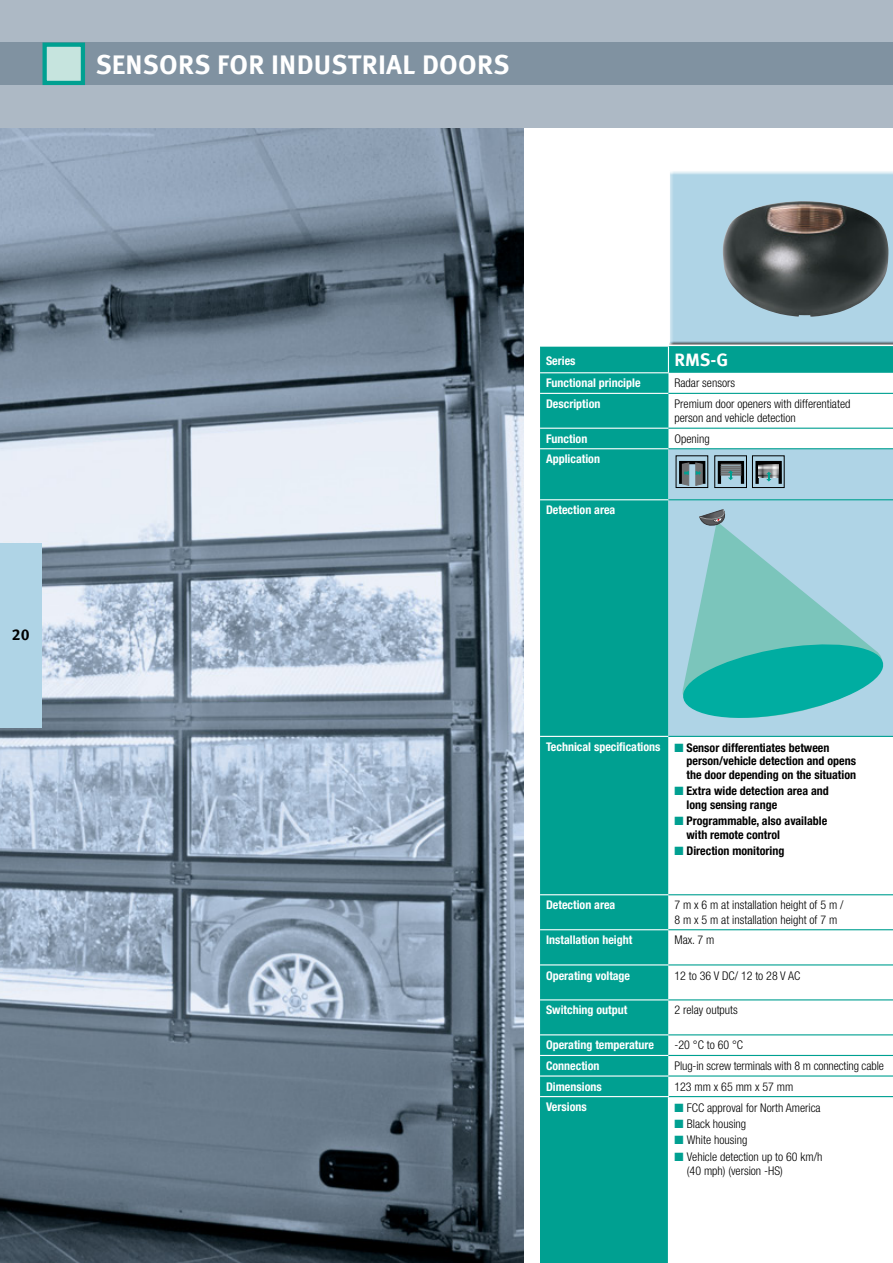
<style>
.page{position:relative;width:893px;height:1263px;background:#fff}
.page>*{position:absolute;margin:0;border:0;box-sizing:border-box;transform-origin:0 0}
.t1{font:700 27px "Meta Offc Pro";letter-spacing:.01em;color:#fff}
.t2{font:700 18px "Meta Offc Pro";color:#fff}
.t3{font:700 15.75px "Meta Offc Pro";color:#000}
.t4{font:300 condensed 12px/14.2px "Helvetica Neue LT Pro";color:#000}
.t5{font:700 condensed 12px/13.5px "Helvetica Neue LT Pro";color:#000}
.t6{font:700 condensed 12px "Helvetica Neue LT Pro";color:#fff}
.s1{color:#fff}
.s2{color:#00a091}
</style>
<div class="page">
<img style="left:0;top:128px;width:523px;height:1135px">
<div style="left:0;top:0;width:893px;height:128px;background:#adb9c5"></div>
<div style="left:0;top:43px;width:893px;height:42px;background:#8092a1"></div>
<svg style="left:540px;top:347px;width:353px;height:749px;background:#27aea1"></svg>
<svg style="left:668px;top:449px;width:225px;height:287px;background:#aad0e1"></svg>
<svg style="left:668px;top:737px;width:225px;height:361px"></svg>
<div style="left:540px;top:1096px;width:128px;height:167px;background:#00a091"></div>
<hr style="left:668px;top:1097px;width:1px;height:166px;background:#fff">
<hr style="left:540px;top:372px;width:129px;height:1px;background:#fff">
<hr style="left:540px;top:393px;width:128px;height:1px;background:#fff">
<hr style="left:540px;top:428px;width:128px;height:1px;background:#fff">
<hr style="left:540px;top:448px;width:128px;height:1px;background:#fff">
<hr style="left:540px;top:499px;width:128px;height:1px;background:#fff">
<hr style="left:540px;top:736px;width:128px;height:1px;background:#fff">
<hr style="left:540px;top:894px;width:128px;height:1px;background:#fff">
<hr style="left:540px;top:929px;width:128px;height:1px;background:#fff">
<hr style="left:540px;top:964px;width:128px;height:1px;background:#fff">
<hr style="left:540px;top:999px;width:128px;height:1px;background:#fff">
<hr style="left:540px;top:1034px;width:128px;height:1px;background:#fff">
<hr style="left:540px;top:1055px;width:128px;height:1px;background:#fff">
<hr style="left:540px;top:1075px;width:128px;height:1px;background:#fff">
<hr style="left:540px;top:1096px;width:129px;height:1px;background:#fff">
<hr style="left:668px;top:393px;width:225px;height:1px;background:#00a091">
<hr style="left:668px;top:428px;width:225px;height:1px;background:#00a091">
<hr style="left:668px;top:894px;width:225px;height:1px;background:#00a091">
<hr style="left:668px;top:929px;width:225px;height:1px;background:#00a091">
<hr style="left:668px;top:964px;width:225px;height:1px;background:#00a091">
<hr style="left:668px;top:999px;width:225px;height:1px;background:#00a091">
<hr style="left:668px;top:1034px;width:225px;height:1px;background:#00a091">
<hr style="left:668px;top:1055px;width:225px;height:1px;background:#00a091">
<hr style="left:668px;top:1075px;width:225px;height:1px;background:#00a091">
<hr style="left:669px;top:1096px;width:224px;height:1px;background:#00a091">
<hr style="left:668px;top:448px;width:225px;height:1px;background:#00a091">
<hr style="left:668px;top:499px;width:225px;height:1px;background:#00a091">
<hr style="left:668px;top:736px;width:225px;height:1px;background:#00a091">
<div style="left:668px;top:346px;width:225px;height:26px;background:#00a091"></div>
<svg style="left:669px;top:171px;width:224px;height:174px;background:#859ba4"></svg>
<svg style="left:677px;top:509px;width:211px;height:214px;background:#77c5c9"></svg>
<div style="left:679px;top:461px;width:26px;height:24px;border:3px solid #000"></div>
<svg style="left:682px;top:463px;width:7px;height:23px"></svg>
<svg style="left:696px;top:463px;width:6px;height:23px"></svg>
<div style="left:715px;top:456px;width:32px;height:32px;border:1px solid #000"></div>
<div style="left:718px;top:461px;width:26px;height:24px;border:3px solid #000"></div>
<svg style="left:721px;top:464px;width:20px;height:16px"></svg>
<div style="left:752px;top:456px;width:32px;height:32px;border:1px solid #000"></div>
<div style="left:755px;top:461px;width:27px;height:24px;border:3px solid #000"></div>
<svg style="left:776px;top:464px;width:2px;height:13px"></svg>
<svg style="left:753px;top:463px;width:23px;height:18px"></svg>
<div style="left:0;top:543px;width:41px;height:185px;background:#afd4e6"></div>
<div style="left:43px;top:43px;width:42px;height:42px;background:#c6e4de;border:4px solid #00a091"></div>
<h1 class="t1" style="left:96px;top:43px;width:412px">SENSORS FOR INDUSTRIAL DOORS</h1>
<h3 class="t3" style="left:12px;top:623px;width:19px">20</h3>
<p class="t6" style="left:546px;top:353px;width:31px">Series</p>
<h2 class="t2" style="left:674px;top:346px;width:53px">RMS-G</h2>
<p class="t6" style="left:546px;top:376px;width:96px">Functional principle</p>
<p class="t4" style="left:674px;top:376px;width:62px">Radar sensors</p>
<p class="t6" style="left:546px;top:396px;width:56px">Description</p>
<p class="t4" style="left:674px;top:396px;width:177px">Premium door openers with differentiated person and vehicle detection</p>
<p class="t6" style="left:546px;top:431px;width:43px">Function</p>
<p class="t4" style="left:674px;top:431px;width:37px">Opening</p>
<p class="t6" style="left:546px;top:452px;width:55px">Application</p>
<p class="t6" style="left:546px;top:503px;width:71px">Detection area</p>
<p class="t5" style="left:686px;top:740px;width:171px;text-indent:-140px"><span class="s1">Technical specifications</span> <span class="s2">■</span> Sensor differentiates between person/vehicle detection and opens the door depending on the situation</p>
<p class="t5" style="left:686px;top:784px;width:144px;text-indent:-12px"><span class="s2">■</span> Extra wide detection area and long sensing range</p>
<p class="t5" style="left:686px;top:814px;width:142px;text-indent:-12px"><span class="s2">■</span> Programmable, also available with remote control</p>
<p class="t5" style="left:674px;top:844px;width:111px"><span class="s2">■</span> Direction monitoring</p>
<p class="t6" style="left:546px;top:898px;width:71px">Detection area</p>
<p class="t4" style="left:674px;top:898px;width:171px">7 m x 6 m at installation height of 5 m /<br>8 m x 5 m at installation height of 7 m</p>
<p class="t6" style="left:546px;top:933px;width:88px">Installation height</p>
<p class="t4" style="left:674px;top:933px;width:41px">Max. 7 m</p>
<p class="t6" style="left:546px;top:968px;width:86px">Operating voltage</p>
<p class="t4" style="left:674px;top:968px;width:127px">12 to 36 V DC/ 12 to 28 V AC</p>
<p class="t6" style="left:546px;top:1003px;width:83px">Switching output</p>
<p class="t4" style="left:674px;top:1003px;width:65px">2 relay outputs</p>
<p class="t6" style="left:546px;top:1038px;width:109px">Operating temperature</p>
<p class="t4" style="left:674px;top:1038px;width:70px">-20 °C to 60 °C</p>
<p class="t6" style="left:546px;top:1058px;width:55px">Connection</p>
<p class="t4" style="left:674px;top:1058px;width:211px">Plug-in screw terminals with 8 m connecting cable</p>
<p class="t6" style="left:546px;top:1079px;width:57px">Dimensions</p>
<p class="t4" style="left:674px;top:1079px;width:120px">123 mm x 65 mm x 57 mm</p>
<p class="t6" style="left:546px;top:1100px;width:42px">Versions</p>
<p class="t4" style="left:674px;top:1100px;width:148px"><span class="s2">■</span> FCC approval for North America</p>
<p class="t4" style="left:674px;top:1116px;width:73px"><span class="s2">■</span> Black housing</p>
<p class="t4" style="left:674px;top:1133px;width:74px"><span class="s2">■</span> White housing</p>
<p class="t4" style="left:687px;top:1149px;width:137px;text-indent:-12px"><span class="s2">■</span> Vehicle detection up to 60 km/h (40 mph) (version -HS)</p>
</div>
